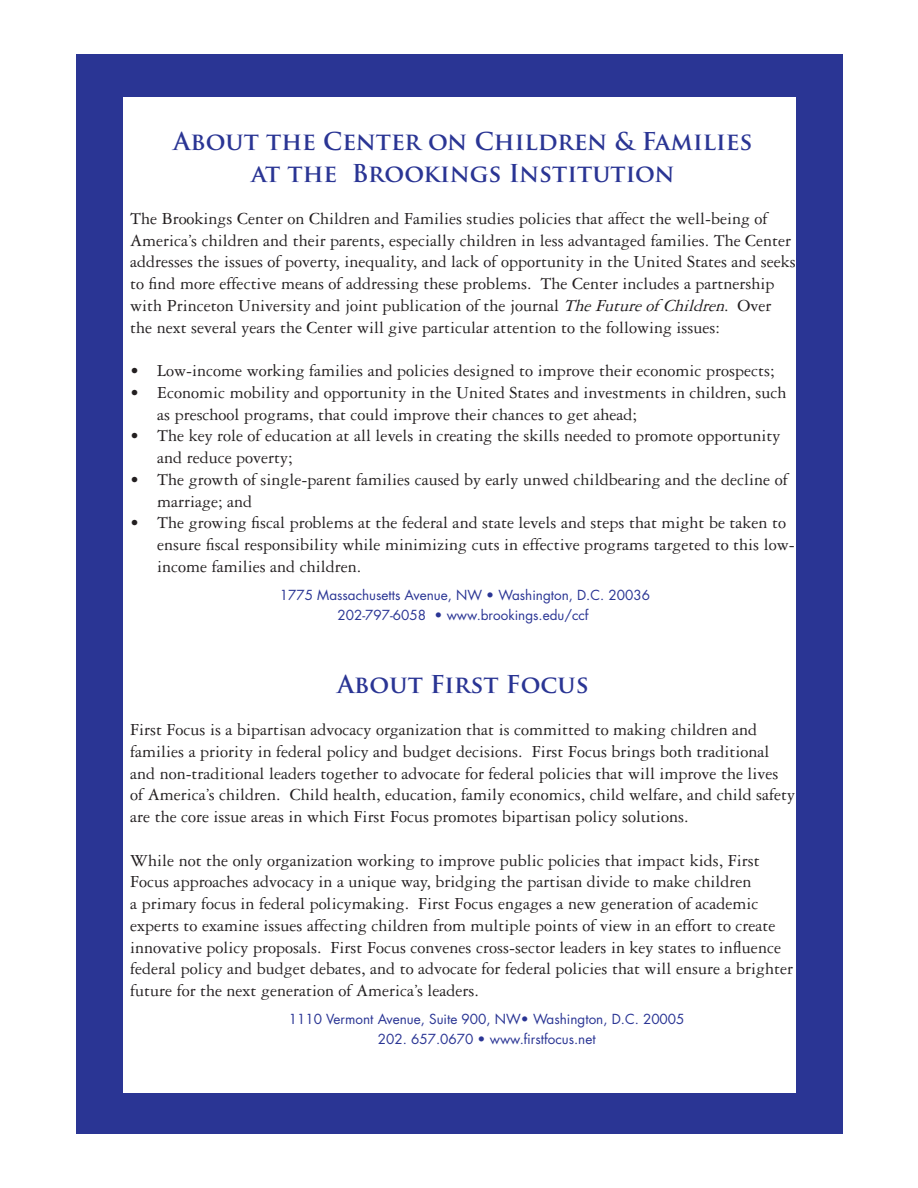
<style>
.page{position:relative;width:918px;height:1188px;background:#fff}
.page>*{position:absolute;margin:0;border:0;box-sizing:border-box;transform-origin:0 0}
.t1{font:700 24px "Trajan Pro";color:#2a3594}
.t2{font:18px/21.8px "Garamond 3 LT Std";color:#231f20}
.t3{font:13.5px "Futura Std";color:#2a3594}
.s1{font-style:italic}
</style>
<div class="page">
<div style="left:76px;top:54px;width:766px;height:1080px;background:#2a3594"></div>
<div style="left:123px;top:97px;width:673px;height:996px;background:#fff"></div>
<p class="t1" style="left:174px;top:127px;width:580px">About the Center on Children &amp; Families</p>
<p class="t1" style="left:252px;top:158px;width:425px">at the Brookings Institution</p>
<p class="t2" style="left:130px;top:208px;width:667px">The Brookings Center on Children and Families studies policies that affect the well-being of America’s children and their parents, especially children in less advantaged families. The Center addresses the issues of poverty, inequality, and lack of opportunity in the United States and seeks to find more effective means of addressing these problems. The Center includes a partnership with Princeton University and joint publication of the journal <span class="s1">TheFutureof Children</span>. Over the next several years the Center will give particular attention to the following issues:</p>
<p class="t2" style="left:130px;top:360px;width:646px">• Low-income working families and policies designed to improve their economic prospects;</p>
<p class="t2" style="left:157px;top:382px;width:631px;text-indent:-27px">• Economic mobility and opportunity in the United States and investments in children, such as preschool programs, that could improve their chances to get ahead;</p>
<p class="t2" style="left:157px;top:425px;width:625px;text-indent:-27px">• The key role of education at all levels in creating the skills needed to promote opportunity and reduce poverty;</p>
<p class="t2" style="left:157px;top:469px;width:632px;text-indent:-27px">• The growth of single-parent families caused by early unwed childbearing and the decline of marriage; and</p>
<p class="t2" style="left:157px;top:512px;width:639px;text-indent:-27px">• The growing fiscal problems at the federal and state levels and steps that might be taken to ensure fiscal responsibility while minimizing cuts in effective programs targeted to this low&shy;income families and children.</p>
<p class="t3" style="left:280px;top:586px;width:372px">1775 Massachusetts Avenue, NW • Washington, D.C. 20036</p>
<p class="t3" style="left:337px;top:606px;width:253px">202-797-6058 • www.brookings.edu/ccf</p>
<p class="t1" style="left:337px;top:669px;width:253px">About First Focus</p>
<p class="t2" style="left:130px;top:719px;width:667px">First Focus is a bipartisan advocacy organization that is committed to making children and families a priority in federal policy and budget decisions. First Focus brings both traditional and non-traditional leaders together to advocate for federal policies that will improve the lives of America’s children. Child health, education, family economics, child welfare, and child safety are the core issue areas in which First Focus promotes bipartisan policy solutions.</p>
<p class="t2" style="left:130px;top:849px;width:664px">While not the only organization working to improve public policies that impact kids, First Focus approaches advocacy in a unique way, bridging the partisan divide to make children<br>a primary focus in federal policymaking. First Focus engages a new generation of academic experts to examine issues affecting children from multiple points of view in an effort to create innovative policy proposals. First Focus convenes cross-sector leaders in key states to influence federal policy and budget debates, and to advocate for federal policies that will ensure a brighter future for the next generation of America’s leaders.</p>
<p class="t3" style="left:289px;top:1010px;width:397px">1110 Vermont Avenue, Suite 900, NW• Washington, D.C. 20005</p>
<p class="t3" style="left:378px;top:1031px;width:219px">202. 657.0670 • www.firstfocus.net</p>
</div>
